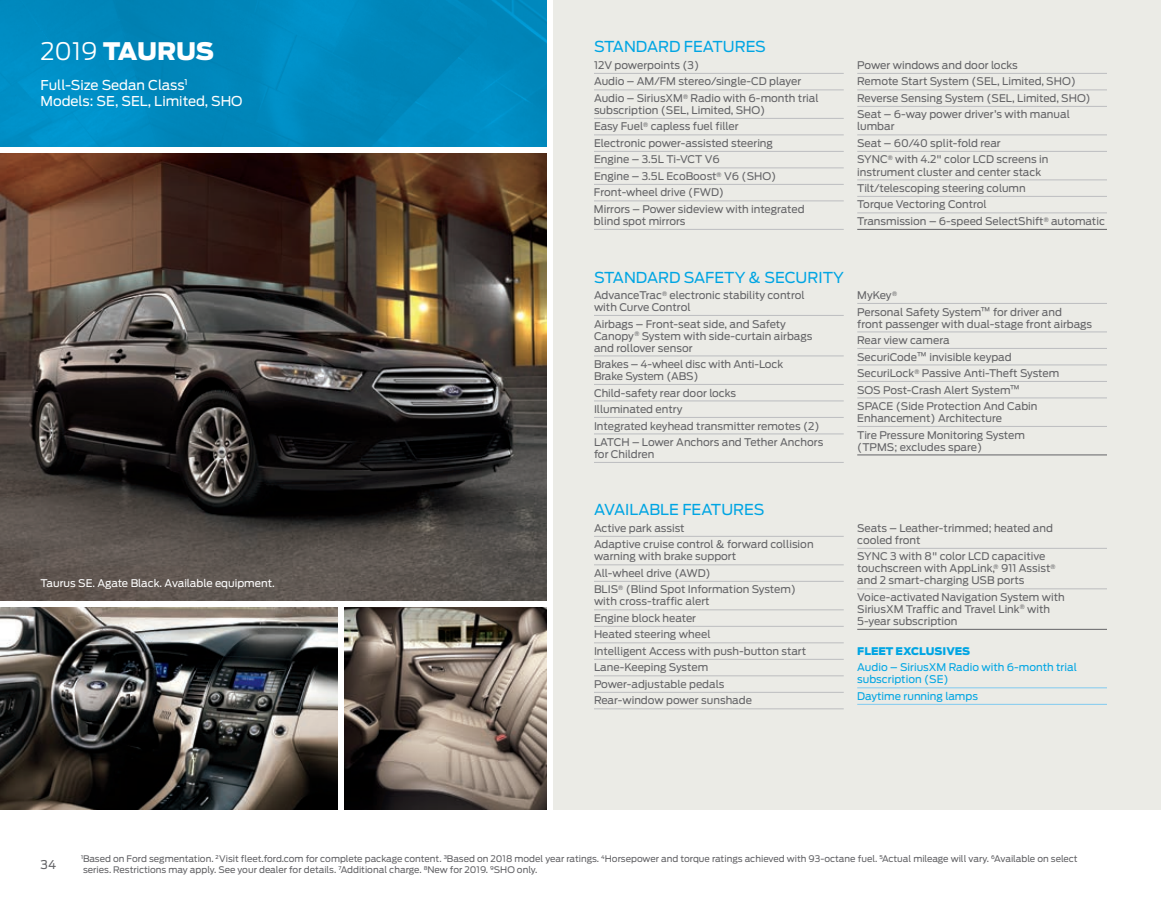
<style>
.page{position:relative;width:1161px;height:918px;background:#fff}
.page>*{position:absolute;margin:0;border:0;box-sizing:border-box;transform-origin:0 0}
.t1{font:900 24px "Ford Antenna";letter-spacing:-.01em;color:#fff}
.t2{font:15px "Ford Antenna";color:#00a5e3}
.t3{font:13.5px/16.5px "Ford Antenna";color:#fff}
.t4{font:12px "Ford Antenna";color:#636366}
.t5{font:10.5px/16.5px "Ford Antenna";color:#636366}
.t6{font:10.5px/12px "Ford Antenna";color:#00a5e3}
.t7{font:10.5px "Ford Antenna";color:#fff}
.t8{font:900 10.5px "Ford Antenna";color:#00a5e3}
.t9{font:9px/10.5px "Ford Antenna";color:#636366}
.s1{font-weight:300}
.s2{font-size:9.3px}
</style>
<div class="page">
<div style="left:554px;top:0;width:607px;height:810px;background:#ebebe6"></div>
<img style="left:0;top:608px;width:338px;height:202px">
<img style="left:344px;top:608px;width:203px;height:202px">
<img style="left:0;top:0;width:547px;height:147px">
<img style="left:0;top:153px;width:547px;height:448px">
<hr style="left:594px;top:536px;width:250px;height:1px;background:#bcbdc0">
<hr style="left:594px;top:565px;width:250px;height:1px;background:#bcbdc0">
<hr style="left:594px;top:581px;width:250px;height:1px;background:#bcbdc0">
<hr style="left:594px;top:610px;width:250px;height:1px;background:#bcbdc0">
<hr style="left:594px;top:626px;width:250px;height:1px;background:#bcbdc0">
<hr style="left:594px;top:643px;width:250px;height:1px;background:#bcbdc0">
<hr style="left:594px;top:659px;width:250px;height:1px;background:#bcbdc0">
<hr style="left:594px;top:676px;width:250px;height:1px;background:#bcbdc0">
<hr style="left:594px;top:692px;width:250px;height:1px;background:#bcbdc0">
<hr style="left:594px;top:709px;width:250px;height:1px;background:#bcbdc0">
<hr style="left:857px;top:548px;width:250px;height:1px;background:#bcbdc0">
<hr style="left:857px;top:589px;width:250px;height:1px;background:#bcbdc0">
<hr style="left:857px;top:629px;width:250px;height:1px;background:#636366">
<hr style="left:857px;top:688px;width:250px;height:1px;background:#80caf0">
<hr style="left:857px;top:704px;width:250px;height:1px;background:#80caf0">
<hr style="left:594px;top:315px;width:250px;height:1px;background:#bcbdc0">
<hr style="left:594px;top:356px;width:250px;height:1px;background:#bcbdc0">
<hr style="left:594px;top:384px;width:250px;height:1px;background:#bcbdc0">
<hr style="left:594px;top:401px;width:250px;height:1px;background:#bcbdc0">
<hr style="left:594px;top:417px;width:250px;height:1px;background:#bcbdc0">
<hr style="left:594px;top:434px;width:250px;height:1px;background:#bcbdc0">
<hr style="left:594px;top:462px;width:250px;height:1px;background:#bcbdc0">
<hr style="left:857px;top:303px;width:250px;height:1px;background:#bcbdc0">
<hr style="left:857px;top:332px;width:250px;height:1px;background:#bcbdc0">
<hr style="left:857px;top:348px;width:250px;height:1px;background:#bcbdc0">
<hr style="left:857px;top:365px;width:250px;height:1px;background:#bcbdc0">
<hr style="left:857px;top:381px;width:250px;height:1px;background:#bcbdc0">
<hr style="left:857px;top:398px;width:250px;height:1px;background:#bcbdc0">
<hr style="left:857px;top:426px;width:250px;height:1px;background:#bcbdc0">
<hr style="left:857px;top:455px;width:250px;height:1px;background:#636366">
<hr style="left:594px;top:73px;width:250px;height:1px;background:#bcbdc0">
<hr style="left:594px;top:90px;width:250px;height:1px;background:#bcbdc0">
<hr style="left:594px;top:118px;width:250px;height:1px;background:#bcbdc0">
<hr style="left:594px;top:135px;width:250px;height:1px;background:#bcbdc0">
<hr style="left:594px;top:151px;width:250px;height:1px;background:#bcbdc0">
<hr style="left:594px;top:168px;width:250px;height:1px;background:#bcbdc0">
<hr style="left:594px;top:184px;width:250px;height:1px;background:#bcbdc0">
<hr style="left:594px;top:201px;width:250px;height:1px;background:#bcbdc0">
<hr style="left:594px;top:229px;width:250px;height:1px;background:#bcbdc0">
<hr style="left:857px;top:73px;width:250px;height:1px;background:#bcbdc0">
<hr style="left:857px;top:90px;width:250px;height:1px;background:#bcbdc0">
<hr style="left:857px;top:106px;width:250px;height:1px;background:#bcbdc0">
<hr style="left:857px;top:135px;width:250px;height:1px;background:#bcbdc0">
<hr style="left:857px;top:151px;width:250px;height:1px;background:#bcbdc0">
<hr style="left:857px;top:180px;width:250px;height:1px;background:#bcbdc0">
<hr style="left:857px;top:196px;width:250px;height:1px;background:#bcbdc0">
<hr style="left:857px;top:213px;width:250px;height:1px;background:#bcbdc0">
<hr style="left:857px;top:229px;width:250px;height:1px;background:#636366">
<h1 class="t1" style="left:40px;top:29px;width:175px"><span class="s1">2019</span> TAURUS</h1>
<p class="t3" style="left:40px;top:75px;width:204px">Full-Size Sedan Class<sup>1<br></sup>Models: SE, SEL, Limited, SHO</p>
<p class="t7" style="left:40px;top:574px;width:236px">Taurus SE. Agate Black. Available equipment.</p>
<h2 class="t2" style="left:594px;top:34px;width:173px">STANDARD FEATURES</h2>
<p class="t5" style="left:594px;top:56px;width:226px">12V powerpoints (3)<br>Audio – AM/FM stereo/single-CD player<br>Audio – SiriusXM<sup>®</sup> Radio with 6-month trial</p>
<p class="t5" style="left:594px;top:101px;width:212px">subscription (SEL, Limited, SHO)<br>Easy Fuel<sup>®</sup> capless fuel filler<br>Electronic power-assisted steering<br>Engine – 3.5L Ti-VCT V6<br>Engine – 3.5L EcoBoost<sup>®</sup> V6 (SHO)<br>Front-wheel drive (FWD)<br>Mirrors – Power sideview with integrated</p>
<p class="t5" style="left:594px;top:212px;width:93px">blind spot mirrors</p>
<p class="t5" style="left:857px;top:56px;width:235px">Power windows and door locks<br>Remote Start System (SEL, Limited, SHO)<br>Reverse Sensing System (SEL, Limited, SHO)<br>Seat – 6-way power driver’s with manual</p>
<p class="t5" style="left:857px;top:117px;width:193px">lumbar<br>Seat – 60/40 split-fold rear<br>SYNC<sup>®</sup> with 4.2" color LCD screens in</p>
<p class="t5" style="left:857px;top:162px;width:249px">instrument cluster and center stack Tilt/telescoping steering column<br>Torque Vectoring Control<br>Transmission – 6-speed SelectShift<sup>®</sup> automatic</p>
<h2 class="t2" style="left:594px;top:264px;width:251px">STANDARD SAFETY &amp; SECURITY</h2>
<p class="t5" style="left:594px;top:288px;width:212px;line-height:12px">AdvanceTrac<sup>®</sup> electronic stability control with Curve Control</p>
<p class="t5" style="left:594px;top:317px;width:220px;line-height:12px">Airbags – Front-seat side, and Safety<br>Canopy<sup>®</sup> System with side-curtain airbags and rollover sensor</p>
<p class="t5" style="left:594px;top:357px;width:191px;line-height:12px">Brakes – 4-wheel disc with Anti-Lock<br>Brake System (ABS)</p>
<p class="t5" style="left:594px;top:383px;width:231px">Child-safety rear door locks<br>Illuminated entry<br>Integrated keyhead transmitter remotes (2)<br>LATCH – Lower Anchors and Tether Anchors</p>
<p class="t5" style="left:594px;top:445px;width:62px">for Children</p>
<p class="t5" style="left:857px;top:286px;width:206px">MyKey<sup>®<br></sup>Personal Safety System<span class="s2">™</span> for driver and</p>
<p class="t5" style="left:857px;top:314px;width:236px">front passenger with dual-stage front airbags<br>Rear view camera<br>SecuriCode<span class="s2">™</span> invisible keypad<br>SecuriLock<sup>®</sup> Passive Anti-Theft System<br>SOS Post-Crash Alert System<span class="s2">™<br></span>SPACE (Side Protection And Cabin</p>
<p class="t5" style="left:857px;top:409px;width:169px">Enhancement) Architecture<br>Tire Pressure Monitoring System</p>
<p class="t5" style="left:857px;top:437px;width:127px">(TPMS; excludes spare)</p>
<h2 class="t2" style="left:594px;top:497px;width:172px">AVAILABLE FEATURES</h2>
<p class="t5" style="left:594px;top:519px;width:221px">Active park assist<br>Adaptive cruise control &amp; forward collision</p>
<p class="t5" style="left:594px;top:547px;width:204px">warning with brake support<br>All-wheel drive (AWD)<br>BLIS<sup>®</sup> (Blind Spot Information System)</p>
<p class="t5" style="left:594px;top:592px;width:214px">with cross-traffic alert<br>Engine block heater<br>Heated steering wheel<br>Intelligent Access with push-button start<br>Lane-Keeping System<br>Power-adjustable pedals<br>Rear-window power sunshade</p>
<p class="t5" style="left:857px;top:521px;width:197px;line-height:12px">Seats – Leather-trimmed; heated and cooled front</p>
<p class="t5" style="left:857px;top:549px;width:200px;line-height:12px">SYNC 3 with 8" color LCD capacitive touchscreen with AppLink,<sup>®</sup> 911 Assist<sup>® </sup>and 2 smart-charging USB ports</p>
<p class="t5" style="left:857px;top:590px;width:209px;line-height:12px">Voice-activated Navigation System with<br>SiriusXM Traffic and Travel Link<sup>®</sup> with<br>5-year subscription</p>
<p class="t8" style="left:857px;top:641px;width:114px">FLEET EXCLUSIVES</p>
<p class="t6" style="left:857px;top:660px;width:221px">Audio – SiriusXM Radio with 6-month trial subscription (SE)</p>
<p class="t6" style="left:857px;top:689px;width:122px">Daytime running lamps</p>
<p class="t4" style="left:40px;top:854px;width:17px">34</p>
<p class="t9" style="left:81px;top:853px;width:998px"><sup>1</sup>Based on Ford segmentation. <sup>2</sup>Visit fleet.ford.com for complete package content. <sup>3</sup>Based on 2018 model year ratings. <sup>4</sup>Horsepower and torque ratings achieved with 93-octane fuel. <sup>5</sup>Actual mileage will vary. <sup>6</sup>Available on select series. Restrictions may apply. See your dealer for details. <sup>7</sup>Additional charge. <sup>8</sup>New for 2019. <sup>9</sup>SHO only.</p>
</div>
